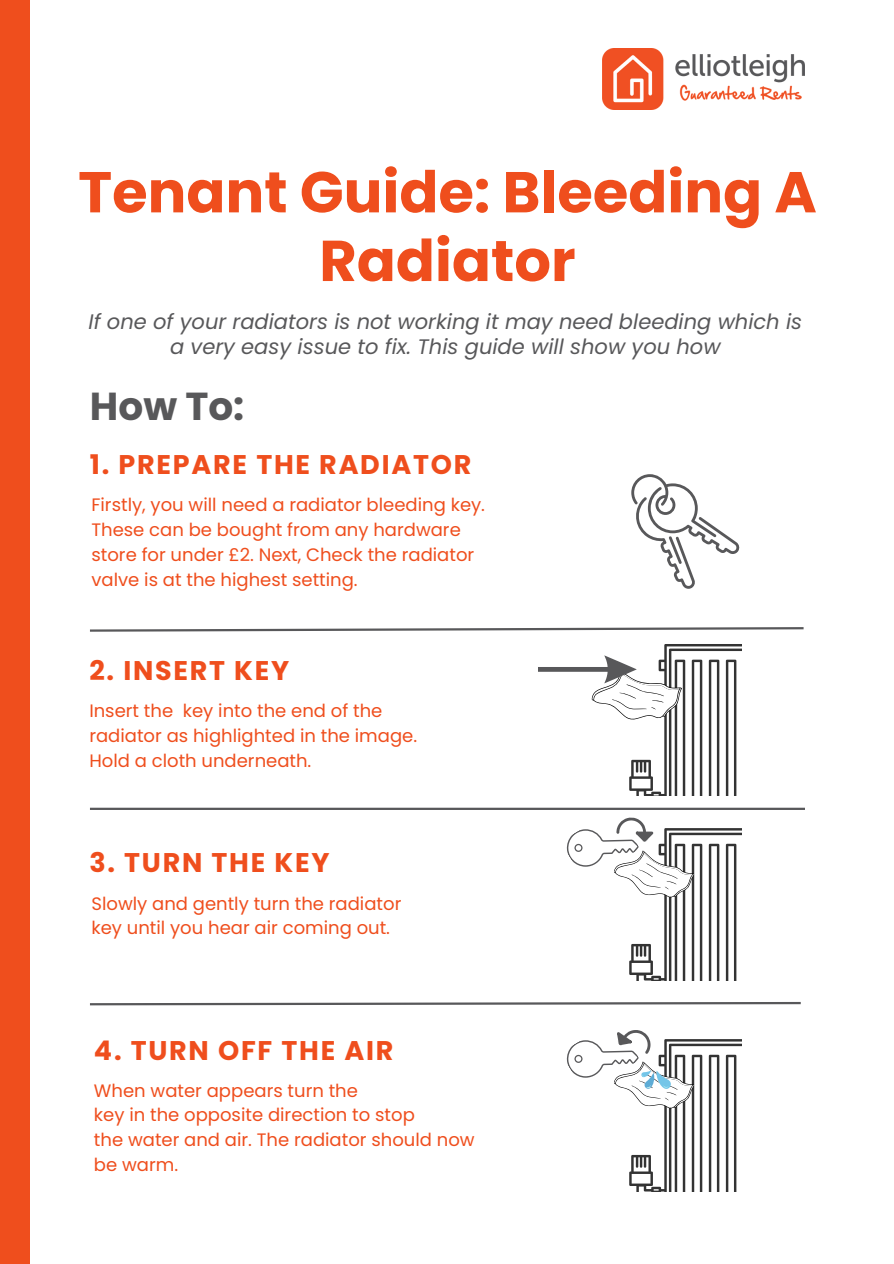
<style>
.page{position:relative;width:894px;height:1264px;background:#fff}
.page>*{position:absolute;margin:0;border:0;box-sizing:border-box;transform-origin:0 0}
.t1{font:700 57.45px/68.7px "Poppins";color:#ef4e1d;text-align:center}
.t2{font:700 39px "Poppins";color:#58585a}
.t3{font:700 27px "Poppins";letter-spacing:.065em;color:#ef4e1d}
.t4{font:italic 21px/25.3px "Poppins";color:#58585a;text-align:center}
.t5{font:18px/24.8px "Poppins";color:#ef4e1d}
</style>
<div class="page">
<div style="left:0;top:0;width:29px;height:1263px;background:#ef4e1d"></div>
<svg style="left:90px;top:627px;width:714px;height:5px"></svg>
<hr style="left:90px;top:807px;width:714px;height:3px;background:#58585a">
<svg style="left:90px;top:1002px;width:711px;height:4px"></svg>
<img style="left:602px;top:48px;width:202px;height:61px">
<svg style="left:631px;top:474px;width:108px;height:115px"></svg>
<svg style="left:538px;top:644px;width:203px;height:152px"></svg>
<svg style="left:559px;top:807px;width:182px;height:173px"></svg>
<svg style="left:566px;top:1030px;width:175px;height:160px"></svg>
<p class="t1" style="left:78px;top:158px;width:740px">Tenant Guide: Bleeding A<br>Radiator</p>
<p class="t4" style="left:88px;top:309px;width:714px">If one of your radiators is not working it may need bleeding which is a very easy issue to fix. This guide will show you how</p>
<p class="t2" style="left:90px;top:379px;width:156px">How To:</p>
<p class="t3" style="left:90px;top:445px;width:383px">1. PREPARE THE RADIATOR</p>
<p class="t5" style="left:91px;top:493px;width:395px">Firstly, you will need a radiator bleeding key.<br>These can be bought from any hardware store for under £2. Next, Check the radiator valve is at the highest setting.</p>
<p class="t3" style="left:89px;top:651px;width:201px">2. INSERT KEY</p>
<p class="t5" style="left:89px;top:698px;width:329px">Insert the key into the end of the radiator as highlighted in the image.<br>Hold a cloth underneath.</p>
<p class="t3" style="left:89px;top:843px;width:242px">3. TURN THE KEY</p>
<p class="t5" style="left:91px;top:890px;width:311px">Slowly and gently turn the radiator key until you hear air coming out.</p>
<p class="t3" style="left:94px;top:1031px;width:301px">4. TURN OFF THE AIR</p>
<p class="t5" style="left:94px;top:1077px;width:265px">When water appears turn the</p>
<p class="t5" style="left:94px;top:1102px;width:322px">key in the opposite direction to stop</p>
<p class="t5" style="left:94px;top:1127px;width:382px">the water and air. The radiator should now be warm.</p>
</div>
